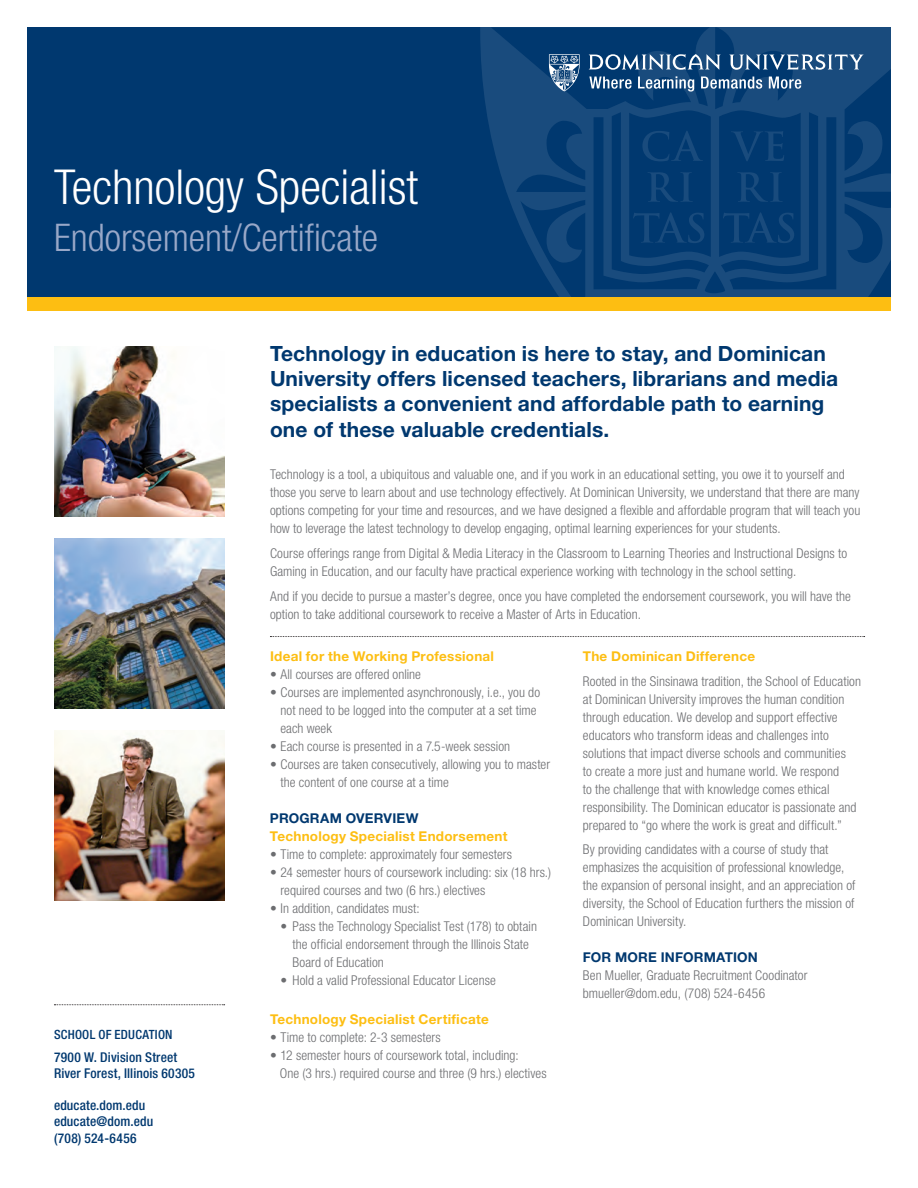
<style>
.page{position:relative;width:918px;height:1188px;background:#fff}
.page>*{position:absolute;margin:0;border:0;box-sizing:border-box;transform-origin:0 0}
.banner_headline{font:300 condensed 48.3px "Helvetica Neue LT Std";color:#fff}
.banner_headline-2{font:300 condensed 38.1px "Helvetica Neue LT Std";color:#99a8c8}
.bold_blue_summary_li{font:700 21px/25.2px "Helvetica Neue LT Std";letter-spacing:.005em;color:#00386f}
.body{font:300 condensed 13.5px/18px "Helvetica Neue LT Std";letter-spacing:.005em;color:#6c6d70}
.bulleted_list{font:300 condensed 13.5px/18px "Helvetica Neue LT Std";letter-spacing:.005em;color:#6c6d70}
.yellow_header{font:700 13.5px "Helvetica Neue LT Std";letter-spacing:.02em;color:#fdbe12}
.contact_info{font:500 condensed 13.5px "Helvetica Neue LT Std";letter-spacing:.01em;color:#00386f}
.blue_cap_header{font:700 13.5px "Helvetica Neue LT Std";letter-spacing:.015em;color:#00386f}
.blue_cap_header-2{font:300 condensed 13.5px "Helvetica Neue LT Std";letter-spacing:.005em;color:#6c6d70}
.name_of_school{font:500 condensed 12.75px "Helvetica Neue LT Std";letter-spacing:.02em;color:#00386f}
</style>
<div class="page">
<div style="left:27px;top:27px;width:864px;height:270px;background:#00386f"></div>
<svg style="left:480px;top:27px;width:411px;height:284px"></svg>
<div style="left:27px;top:297px;width:864px;height:13px;background:#fdbe12"></div>
<img style="left:54px;top:731px;width:170px;height:170px">
<img style="left:54px;top:538px;width:170px;height:170px">
<img style="left:54px;top:346px;width:170px;height:170px">
<svg style="left:270px;top:636px;width:595px;height:1px"></svg>
<svg style="left:549px;top:54px;width:31px;height:37px"></svg>
<svg style="left:729px;top:54px;width:135px;height:16px"></svg>
<svg style="left:589px;top:54px;width:132px;height:16px"></svg>
<svg style="left:589px;top:77px;width:43px;height:12px"></svg>
<svg style="left:638px;top:76px;width:56px;height:15px"></svg>
<svg style="left:701px;top:77px;width:61px;height:12px"></svg>
<svg style="left:769px;top:77px;width:32px;height:12px"></svg>
<svg style="left:54px;top:1004px;width:171px;height:1px"></svg>
<p class="banner_headline" style="left:54px;top:159px;width:366px">Technology Specialist</p>
<p class="banner_headline-2" style="left:54px;top:215px;width:326px">Endorsement/Certificate</p>
<p class="name_of_school" style="left:54px;top:1027px;width:120px">SCHOOL OF EDUCATION</p>
<p class="contact_info" style="left:54px;top:1049px;width:125px">7900 W. Division Street</p>
<p class="contact_info" style="left:54px;top:1065px;width:143px">River Forest, Illinois 60305</p>
<p class="contact_info" style="left:54px;top:1097px;width:93px">educate.dom.edu</p>
<p class="contact_info" style="left:54px;top:1114px;width:101px">educate@dom.edu</p>
<p class="contact_info" style="left:54px;top:1130px;width:84px">(708) 524-6456</p>
<p class="bold_blue_summary_li" style="left:270px;top:341px;width:570px">Technology in education is here to stay, and Dominican University offers licensed teachers, librarians and media specialists a convenient and affordable path to earning one of these valuable credentials.</p>
<p class="body" style="left:270px;top:466px;width:592px">Technology is a tool, a ubiquitous and valuable one, and if you work in an educational setting, you owe it to yourself and those you serve to learn about and use technology effectively. At Dominican University, we understand that there are many options competing for your time and resources, and we have designed a flexible and affordable program that will teach you how to leverage the latest technology to develop engaging, optimal learning experiences for your students.</p>
<p class="body" style="left:270px;top:544px;width:579px">Course offerings range from Digital &amp; Media Literacy in the Classroom to Learning Theories and Instructional Designs to<br>Gaming in Education, and our faculty have practical experience working with technology in the school setting.</p>
<p class="body" style="left:270px;top:587px;width:583px">And if you decide to pursue a master’s degree, once you have completed the endorsement coursework, you will have the option to take additional coursework to receive a Master of Arts in Education.</p>
<p class="yellow_header" style="left:270px;top:648px;width:226px">Ideal for the Working Professional</p>
<p class="bulleted_list" style="left:270px;top:665px;width:153px">• All courses are offered online</p>
<p class="bulleted_list" style="left:280px;top:683px;width:261px;text-indent:-10px">• Courses are implemented asynchronously, i.e., you do not need to be logged into the computer at a set time each week</p>
<p class="bulleted_list" style="left:270px;top:737px;width:242px">• Each course is presented in a 7.5-week session</p>
<p class="bulleted_list" style="left:280px;top:755px;width:271px;text-indent:-10px">• Courses are taken consecutively, allowing you to master the content of one course at a time</p>
<p class="blue_cap_header" style="left:270px;top:810px;width:150px">PROGRAM OVERVIEW</p>
<p class="yellow_header" style="left:270px;top:828px;width:239px">Technology Specialist Endorsement</p>
<p class="bulleted_list" style="left:270px;top:845px;width:244px">• Time to complete: approximately four semesters</p>
<p class="bulleted_list" style="left:280px;top:863px;width:272px;text-indent:-10px">• 24 semester hours of coursework including: six (18 hrs.) required courses and two (6 hrs.) electives</p>
<p class="bulleted_list" style="left:270px;top:899px;width:151px">• In addition, candidates must:</p>
<p class="bulleted_list" style="left:292px;top:917px;width:246px;text-indent:-12px">• Pass the Technology Specialist Test (178) to obtain the official endorsement through the Illinois State<br>Board of Education</p>
<p class="bulleted_list" style="left:280px;top:971px;width:217px">• Hold a valid Professional Educator License</p>
<p class="yellow_header" style="left:270px;top:1011px;width:220px">Technology Specialist Certificate</p>
<p class="bulleted_list" style="left:270px;top:1028px;width:172px">• Time to complete: 2-3 semesters</p>
<p class="bulleted_list" style="left:270px;top:1046px;width:250px">• 12 semester hours of coursework total, including:</p>
<p class="bulleted_list" style="left:280px;top:1064px;width:268px">One (3 hrs.) required course and three (9 hrs.) electives</p>
<p class="yellow_header" style="left:583px;top:648px;width:174px">The Dominican Difference</p>
<p class="body" style="left:583px;top:672px;width:280px">Rooted in the Sinsinawa tradition, the School of Education at Dominican University improves the human condition through education. We develop and support effective educators who transform ideas and challenges into solutions that impact diverse schools and communities<br>to create a more just and humane world. We respond<br>to the challenge that with knowledge comes ethical responsibility. The Dominican educator is passionate and prepared to “go where the work is great and difficult.”</p>
<p class="body" style="left:583px;top:840px;width:274px">By providing candidates with a course of study that emphasizes the acquisition of professional knowledge, the expansion of personal insight, and an appreciation of diversity, the School of Education furthers the mission of Dominican University.</p>
<p class="blue_cap_header" style="left:583px;top:949px;width:177px">FOR MORE INFORMATION</p>
<p class="body" style="left:583px;top:966px;width:226px">Ben Mueller, Graduate Recruitment Coodinator</p>
<p class="blue_cap_header-2" style="left:583px;top:986px;width:184px">bmueller@dom.edu, (708) 524-6456</p>
</div>
